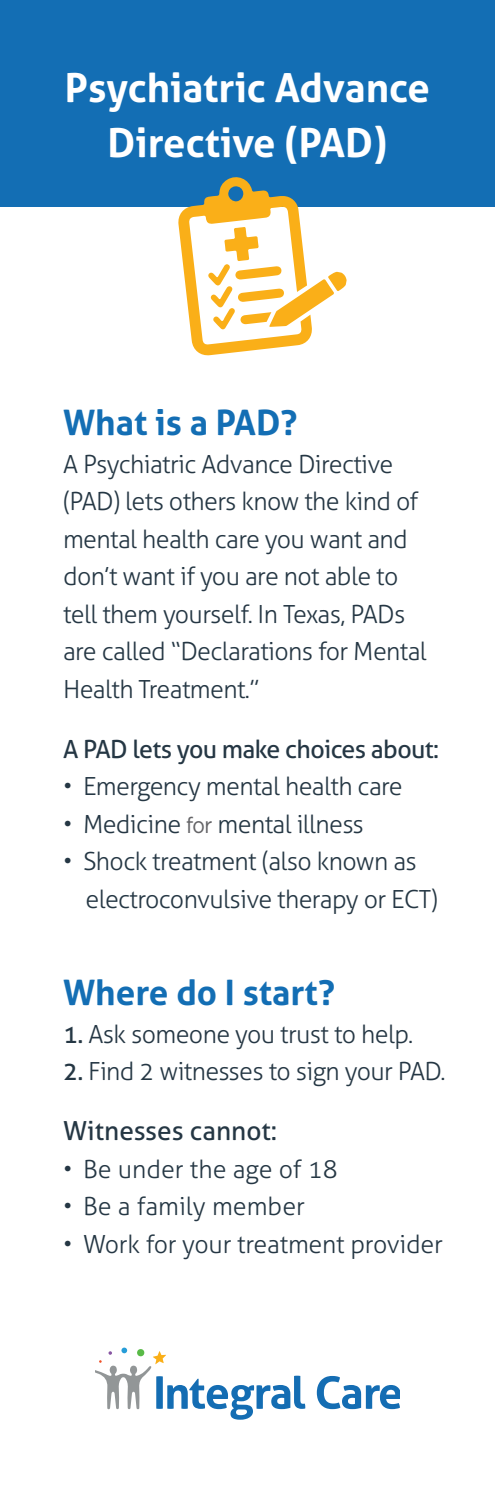
<style>
.page{position:relative;width:495px;height:1485px;background:#fff}
.page>*{position:absolute;margin:0;border:0;box-sizing:border-box;transform-origin:0 0}
.Italics{font:700 40px/55px "Aller";color:#fff;text-align:center}
.t1{font:700 35px "Aller";color:#136eb4}
.t2{font:26.25px "Aller";color:#253744}
.t3{font:300 25px/37.5px "Aller";letter-spacing:-.025em;color:#253744}
.t4{font:300 25px "Aller";color:#253744}
.t5{font:25px "Aller";letter-spacing:-.025em;color:#253744}
.s1{font-family:"Gotham Narrow";font-weight:400;font-size:22.5px;color:#636366}
.s2{font-weight:400}
</style>
<div class="page">
<div style="left:0;top:0;width:495px;height:206px;background:#136eb4"></div>
<svg style="left:317px;top:1376px;width:83px;height:33px"></svg>
<svg style="left:95px;top:1348px;width:210px;height:72px"></svg>
<svg style="left:177px;top:177px;width:170px;height:179px"></svg>
<p class="Italics" style="left:65px;top:61px;width:367px">Psychiatric Advance<br>Directive (PAD)</p>
<p class="t1" style="left:63px;top:401px;width:236px">What is a PAD?</p>
<p class="t3" style="left:63px;top:445px;width:365px">A Psychiatric Advance Directive (PAD) lets others know the kind of mental health care you want and don’t want if you are not able to tell them yourself. In Texas, PADs are called “Declarations for Mental<br>Health Treatment.”</p>
<p class="t5" style="left:63px;top:734px;width:378px">A PAD lets you make choices about:</p>
<p class="t3" style="left:63px;top:768px;width:341px">• Emergency mental health care</p>
<p class="t3" style="left:63px;top:805px;width:302px">• Medicine <span class="s1">for</span> mental illness</p>
<p class="t3" style="left:86px;top:843px;width:354px;text-indent:-23px">• Shock treatment (also known as electroconvulsive therapy or ECT)</p>
<p class="t1" style="left:63px;top:971px;width:274px">Where do I start?</p>
<p class="t3" style="left:63px;top:1015px;width:352px"><span class="s2">1.</span> Ask someone you trust to help.</p>
<p class="t3" style="left:63px;top:1053px;width:384px"><span class="s2">2.</span> Find 2 witnesses to sign your PAD.</p>
<p class="t2" style="left:63px;top:1115px;width:216px">Witnesses cannot:</p>
<p class="t4" style="left:63px;top:1154px;width:276px">• Be under the age of 18</p>
<p class="t4" style="left:63px;top:1191px;width:243px">• Be a family member</p>
<p class="t3" style="left:63px;top:1225px;width:381px">• Work for your treatment provider</p>
</div>
